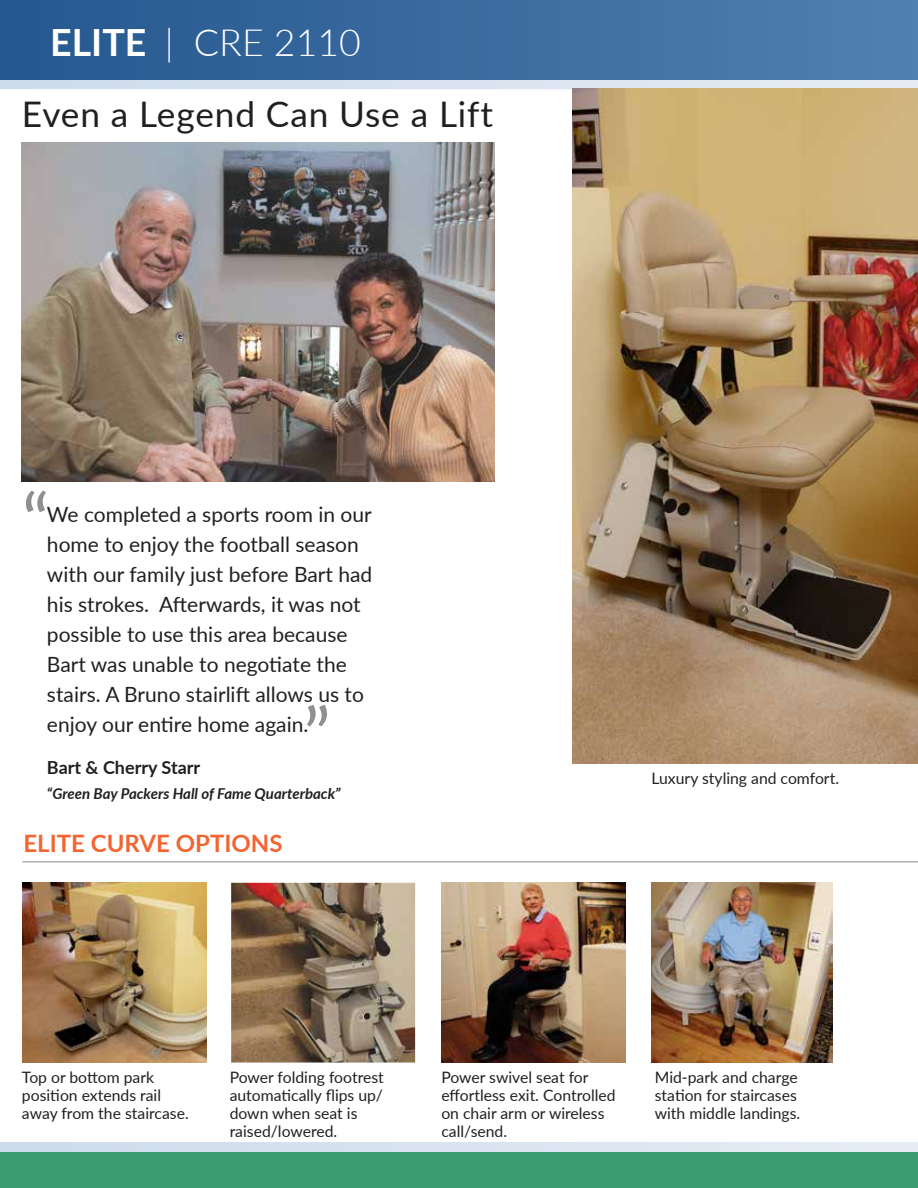
<style>
.page{position:relative;width:918px;height:1188px;background:#fff}
.page>*{position:absolute;margin:0;border:0;box-sizing:border-box;transform-origin:0 0}
.t1{font:75px "Lato";color:#231f20}
.t2{font:300 37.5px "Lato";color:#fff}
.t3{font:35.25px "Lato";letter-spacing:.025em;color:#231f20}
.t4{font:700 24px "Lato";color:#f26531}
.t5{font:21px/30px "Lato";color:#231f20}
.t6{font:700 18px "Lato";color:#231f20}
.t7{font:15.75px/18px "Lato";color:#231f20}
.t8{font:italic 700 15px "Lato";color:#231f20}
.s1{font-weight:700}
</style>
<div class="page">
<div style="left:0;top:1151px;width:918px;height:37px;background:#389c6f"></div>
<div style="left:0;top:1143px;width:918px;height:8px;background:#d9e4f0"></div>
<div style="left:0;top:0;width:918px;height:92px;background:#fafafa"></div>
<div style="left:0;top:0;width:918px;height:81px;background:linear-gradient(to right,#24578e,#517fb2)"></div>
<div style="left:0;top:80px;width:918px;height:9px;background:#d9e4f0"></div>
<img style="left:22px;top:142px;width:473px;height:339px">
<hr style="left:22px;top:861px;width:896px;height:1px;background:#888a8d">
<img style="left:23px;top:882px;width:184px;height:180px">
<img style="left:441px;top:882px;width:185px;height:180px">
<img style="left:651px;top:883px;width:181px;height:180px">
<img style="left:231px;top:883px;width:184px;height:180px">
<img style="left:573px;top:89px;width:345px;height:674px">
<h2 class="t2" style="left:50px;top:16px;width:312px"><span class="s1">ELITE</span> | CRE 2110</h2>
<h3 class="t3" style="left:22px;top:89px;width:473px">Even a Legend Can Use a Lift</h3>
<h1 class="t1" style="left:22px;top:467px;width:29px">“</h1>
<p class="t5" style="left:47px;top:498px;width:327px">We completed a sports room in our home to enjoy the football season with our family just before Bart had his strokes. Afterwards, it was not possible to use this area because Bart was unable to negotiate the stairs. A Bruno stairlift allows us to enjoy our entire home again.</p>
<p class="t6" style="left:47px;top:754px;width:155px">Bart &amp; Cherry Starr</p>
<p class="t8" style="left:47px;top:783px;width:295px">“Green Bay Packers Hall of Fame Quarterback”</p>
<h1 class="t1" style="left:331px;top:750px;width:29px;rotate:-180deg">“</h1>
<h3 class="t4" style="left:23px;top:826px;width:261px">ELITE CURVE OPTIONS</h3>
<p class="t7" style="left:652px;top:769px;width:189px">Luxury styling and comfort.</p>
<p class="t7" style="left:22px;top:1068px;width:168px">Top or bottom park position extends rail away from the staircase.</p>
<p class="t7" style="left:230px;top:1068px;width:156px">Power folding footrest automatically flips up/ down when seat is raised/lowered.</p>
<p class="t7" style="left:441px;top:1068px;width:176px">Power swivel seat for effortless exit. Controlled on chair arm or wireless call/send.</p>
<p class="t7" style="left:655px;top:1068px;width:147px">Mid-park and charge station for staircases with middle landings.</p>
</div>
